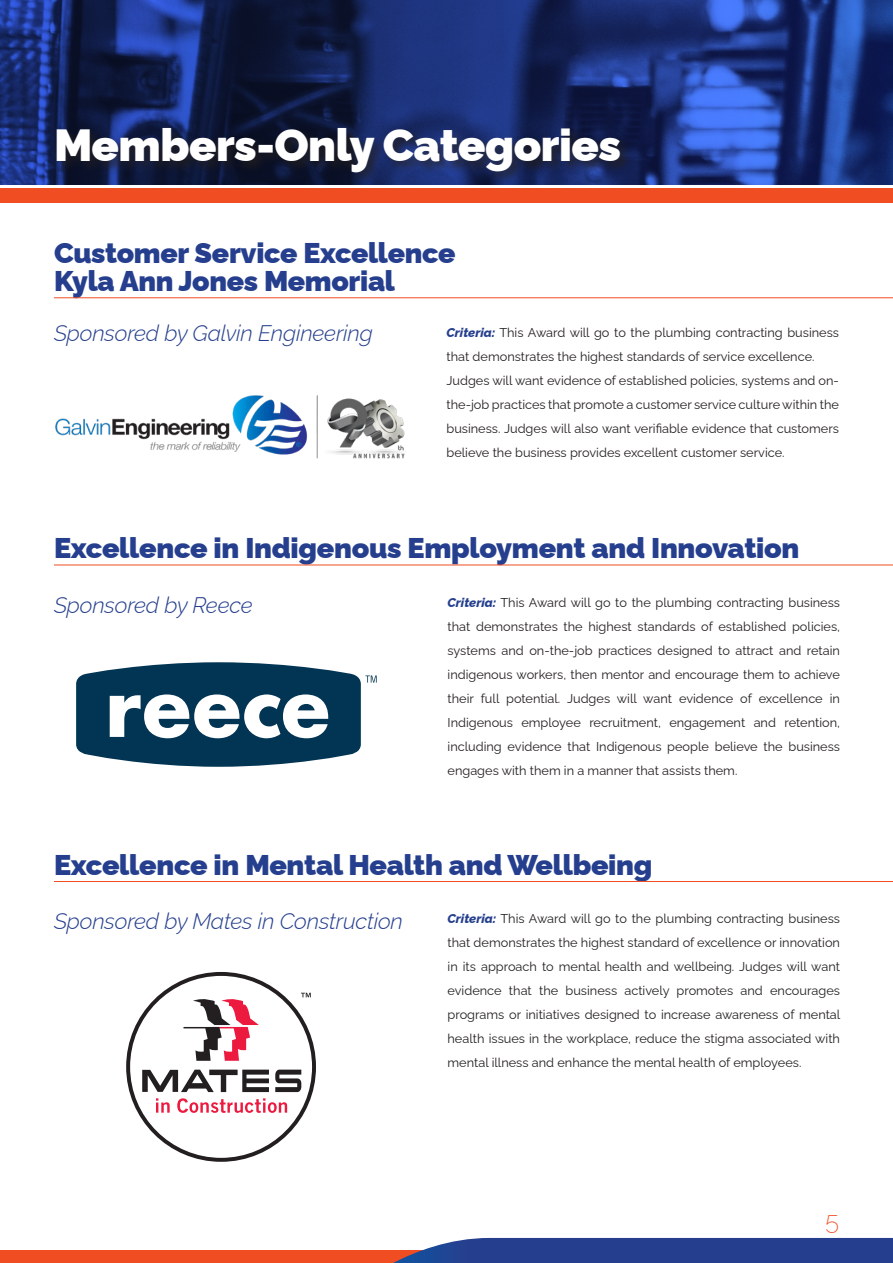
<style>
.page{position:relative;width:893px;height:1263px;background:#fff}
.page>*{position:absolute;margin:0;border:0;box-sizing:border-box;transform-origin:0 0}
.t1{font:900 45px "Raleway";letter-spacing:-.01em;color:#fff}
.t2{font:900 28.5px/28.5px "Raleway";letter-spacing:-.01em;color:#253f8e}
.t3{font:200 25.5px "Raleway";color:#f04d22}
.t4{font:italic 300 22.5px "Raleway";letter-spacing:-.01em;color:#253f8e}
.t5{font:12.75px/24px "Raleway";color:#231f20;text-align:justify}
.s1{font-weight:800;font-style:italic;color:#253f8e}
</style>
<div class="page">
<img style="left:55px;top:395px;width:350px;height:64px">
<img style="left:0;top:0;width:893px;height:185px">
<svg style="left:0;top:202px;width:893px;height:1px"></svg>
<div style="left:0;top:188px;width:893px;height:14px;background:#f04d22"></div>
<div style="left:55px;top:125px;width:579px;height:60px;background:#231f20;opacity:.75"></div>
<div style="left:0;top:1250px;width:498px;height:13px;background:#f04d22"></div>
<svg style="left:393px;top:1238px;width:500px;height:25px"></svg>
<hr style="left:54px;top:297px;width:839px;height:1px;background:#f04d22">
<hr style="left:54px;top:565px;width:839px;height:1px;background:#f04d22">
<hr style="left:54px;top:881px;width:839px;height:1px;background:#f04d22">
<svg style="left:76px;top:662px;width:301px;height:105px"></svg>
<svg style="left:126px;top:972px;width:190px;height:190px"></svg>
<p class="t1" style="left:54px;top:109px;width:569px">Members-Only Categories</p>
<p class="t2" style="left:54px;top:235px;width:403px">Customer Service Excellence<br>Kyla Ann Jones Memorial</p>
<p class="t4" style="left:54px;top:315px;width:320px">Sponsored by Galvin Engineering</p>
<p class="t5" style="left:446px;top:319px;width:394px"><span class="s1">Criteria:</span> This Award will go to the plumbing contracting business that demonstrates the highest standards of service excellence.</p>
<p class="t5" style="left:446px;top:367px;width:394px">Judges will want evidence of established policies, systems and on&shy;the-job practices that promote a customer service culture within the business. Judges will also want verifiable evidence that customers believe the business provides excellent customer service.</p>
<p class="t2" style="left:54px;top:531px;width:747px">Excellence in Indigenous Employment and Innovation</p>
<p class="t4" style="left:54px;top:587px;width:200px">Sponsored by Reece</p>
<p class="t5" style="left:448px;top:589px;width:394px"><span class="s1">Criteria:</span> This Award will go to the plumbing contracting business that demonstrates the highest standards of established policies, systems and on-the-job practices designed to attract and retain indigenous workers, then mentor and encourage them to achieve their full potential. Judges will want evidence of excellence in Indigenous employee recruitment, engagement and retention, including evidence that Indigenous people believe the business engages with them in a manner that assists them.</p>
<p class="t2" style="left:54px;top:847px;width:600px">Excellence in Mental Health and Wellbeing</p>
<p class="t4" style="left:54px;top:903px;width:350px">Sponsored by Mates in Construction</p>
<p class="t5" style="left:448px;top:905px;width:394px"><span class="s1">Criteria:</span> This Award will go to the plumbing contracting business that demonstrates the highest standard of excellence or innovation in its approach to mental health and wellbeing. Judges will want evidence that the business actively promotes and encourages programs or initiatives designed to increase awareness of mental health issues in the workplace, reduce the stigma associated with mental illness and enhance the mental health of employees.</p>
<p class="t3" style="left:825px;top:1204px;width:16px">5</p>
</div>
